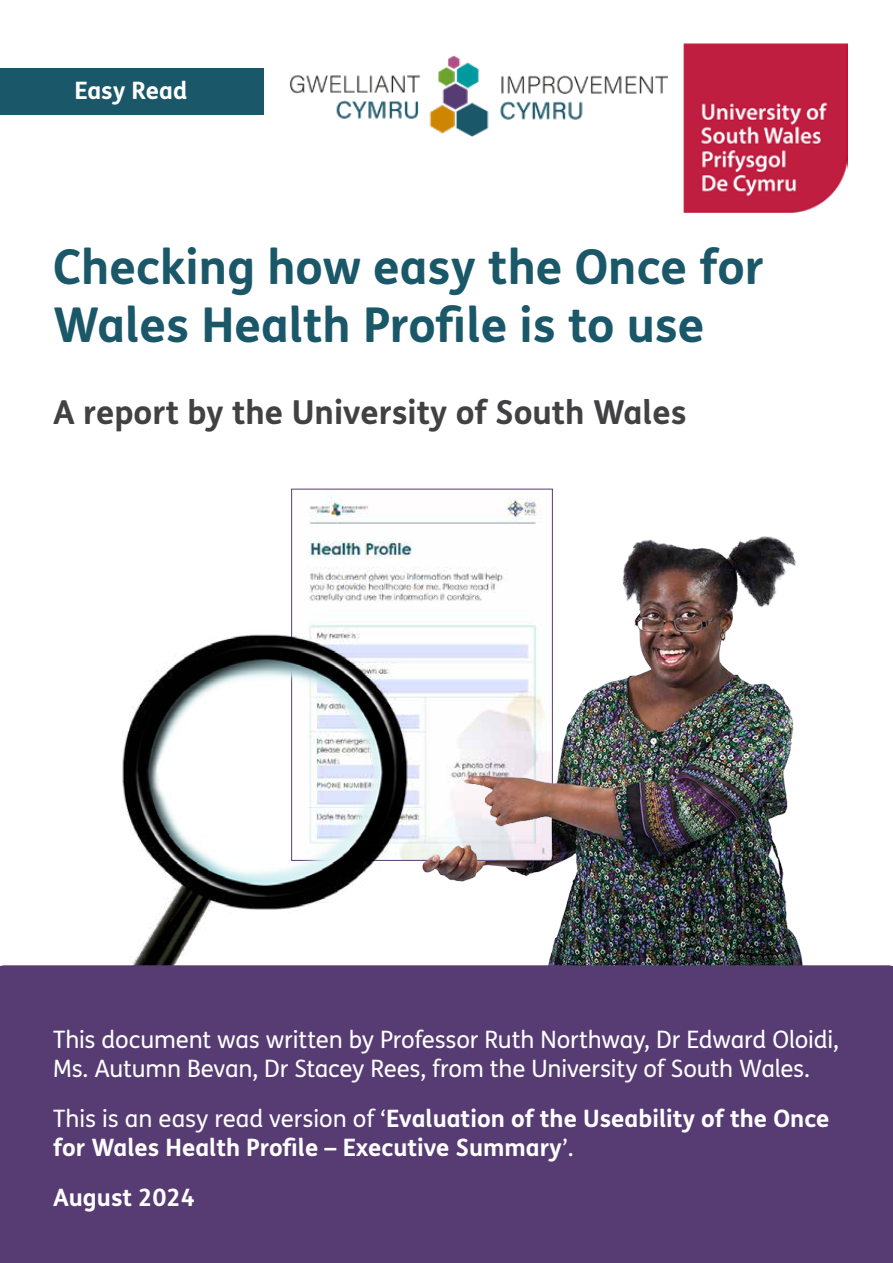
<style>
.page{position:relative;width:893px;height:1263px;background:#fff}
.page>*{position:absolute;margin:0;border:0;box-sizing:border-box;transform-origin:0 0}
.t1{font:700 48px/57.6px "FS Me Pro";color:#1a5769}
.Cover_subheading_-_H2{font:700 33px "FS Me Pro";color:#414042}
.Bodytext_-_P{font:24px/28.8px "FS Me Pro";letter-spacing:-.01em;color:#fff}
.Bodytext_-_P-2{font:700 24px/28.8px "FS Me Pro";color:#fff}
.s1{font-weight:400}
</style>
<div class="page">
<div style="left:0;top:68px;width:264px;height:47px;background:#1a5769"></div>
<img style="left:289px;top:55px;width:379px;height:82px">
<img style="left:683px;top:43px;width:165px;height:170px">
<img style="left:308px;top:496px;width:229px;height:131px">
<img style="left:122px;top:627px;width:248px;height:338px">
<img style="left:370px;top:515px;width:433px;height:450px">
<div style="left:0;top:965px;width:893px;height:298px;background:#573c73"></div>
<p class="Bodytext_-_P-2" style="left:74px;top:75px;width:114px">Easy Read</p>
<h1 class="t1" style="left:53px;top:236px;width:712px">Checking how easy the Once for<br>Wales Health Profile is to use</h1>
<h2 class="Cover_subheading_-_H2" style="left:53px;top:386px;width:635px">A report by the University of South Wales</h2>
<p class="Bodytext_-_P" style="left:53px;top:1024px;width:787px">This document was written by Professor Ruth Northway, Dr Edward Oloidi,<br>Ms. Autumn Bevan, Dr Stacey Rees, from the University of South Wales.</p>
<p class="Bodytext_-_P-2" style="left:53px;top:1102px;width:778px"><span class="s1">This is an easy read version of ‘</span>Evaluation of the Useability of the Once for Wales Health Profile – Executive Summary<span class="s1">’.</span></p>
<p class="Bodytext_-_P-2" style="left:53px;top:1181px;width:143px">August 2024</p>
</div>
